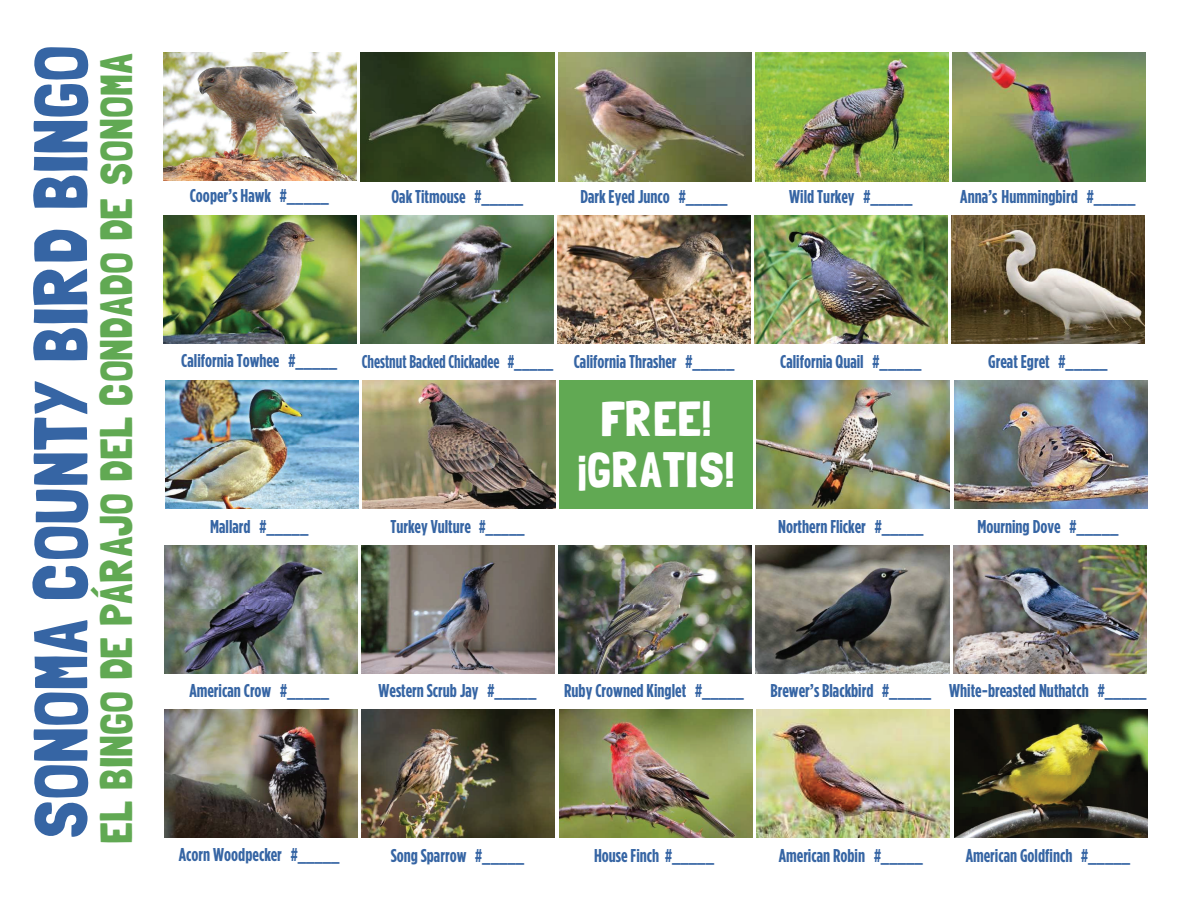
<style>
.page{position:relative;width:1188px;height:918px;background:#fff}
.page>*{position:absolute;margin:0;border:0;box-sizing:border-box;transform-origin:0 0}
.t1{font:75.45px "Londrina Solid";color:#3665a4}
.t2{font:49.5px/51px "Londrina Solid";color:#fff;text-align:center}
.t3{font:45.3px "Londrina Solid";color:#61a953}
.t4{font:700 condensed 18.6px "Gotham";color:#3665a4}
.t5{font:700 condensed 18.6px "Gotham";color:#3665a4;scale:.93 1}
</style>
<div class="page">
<img style="left:164px;top:53px;width:193px;height:127px">
<img style="left:558px;top:53px;width:193px;height:128px">
<img style="left:755px;top:53px;width:193px;height:128px">
<img style="left:163px;top:215px;width:194px;height:128px">
<img style="left:361px;top:215px;width:193px;height:129px">
<img style="left:558px;top:215px;width:193px;height:129px">
<img style="left:755px;top:215px;width:193px;height:129px">
<img style="left:952px;top:215px;width:193px;height:129px">
<img style="left:165px;top:380px;width:193px;height:129px">
<img style="left:362px;top:380px;width:193px;height:129px">
<div style="left:560px;top:380px;width:193px;height:129px;background:#61a953"></div>
<img style="left:164px;top:710px;width:194px;height:128px">
<img style="left:362px;top:710px;width:193px;height:128px">
<img style="left:559px;top:710px;width:193px;height:128px">
<img style="left:757px;top:710px;width:193px;height:128px">
<img style="left:954px;top:710px;width:193px;height:128px">
<img style="left:757px;top:380px;width:193px;height:129px">
<img style="left:954px;top:381px;width:193px;height:128px">
<img style="left:164px;top:545px;width:193px;height:129px">
<img style="left:362px;top:545px;width:193px;height:128px">
<img style="left:559px;top:545px;width:193px;height:128px">
<img style="left:756px;top:545px;width:193px;height:129px">
<img style="left:953px;top:545px;width:193px;height:129px">
<img style="left:952px;top:53px;width:193px;height:128px">
<img style="left:361px;top:53px;width:193px;height:128px">
<h1 class="t1" style="left:16px;top:841px;width:797px;rotate:-90deg">SONOMA COUNTY BIRD BINGO</h1>
<h3 class="t3" style="left:90px;top:844px;width:792px;rotate:-90deg">EL BINGO DE PÁRAJO DEL CONDADO DE SONOMA</h3>
<p class="t4" style="left:190px;top:185px;width:141px">Cooper’s Hawk #_____</p>
<p class="t4" style="left:392px;top:186px;width:133px">Oak Titmouse #_____</p>
<p class="t4" style="left:580px;top:186px;width:149px">Dark Eyed Junco #_____</p>
<p class="t4" style="left:789px;top:186px;width:125px">Wild Turkey #_____</p>
<p class="t4" style="left:960px;top:186px;width:177px">Anna’s Hummingbird #_____</p>
<p class="t4" style="left:181px;top:350px;width:157px">California Towhee #_____</p>
<p class="t5" style="left:362px;top:351px;width:402px">Chestnut Backed Chickadee #_____ California Thrasher #_____</p>
<p class="t4" style="left:780px;top:351px;width:143px">California Quail #_____</p>
<p class="t4" style="left:988px;top:351px;width:121px">Great Egret #_____</p>
<h2 class="t2" style="left:578px;top:392px;width:158px">FREE! ¡GRATIS!</h2>
<p class="t4" style="left:210px;top:516px;width:100px">Mallard #_____</p>
<p class="t4" style="left:390px;top:516px;width:136px">Turkey Vulture #_____</p>
<p class="t4" style="left:778px;top:516px;width:147px">Northern Flicker #_____</p>
<p class="t4" style="left:977px;top:516px;width:143px">Mourning Dove #_____</p>
<p class="t4" style="left:189px;top:680px;width:141px">American Crow #_____</p>
<p class="t4" style="left:379px;top:680px;width:159px">Western Scrub Jay #_____</p>
<p class="t4" style="left:564px;top:680px;width:181px">Ruby Crowned Kinglet #_____</p>
<p class="t4" style="left:770px;top:680px;width:378px">Brewer’s Blackbird #_____ White-breasted Nuthatch #_____</p>
<p class="t4" style="left:179px;top:844px;width:162px">Acorn Woodpecker #_____</p>
<p class="t4" style="left:391px;top:845px;width:135px">Song Sparrow #_____</p>
<p class="t4" style="left:594px;top:845px;width:122px">House Finch #_____</p>
<p class="t4" style="left:779px;top:845px;width:146px">American Robin #_____</p>
<p class="t4" style="left:966px;top:845px;width:166px">American Goldfinch #_____</p>
</div>
